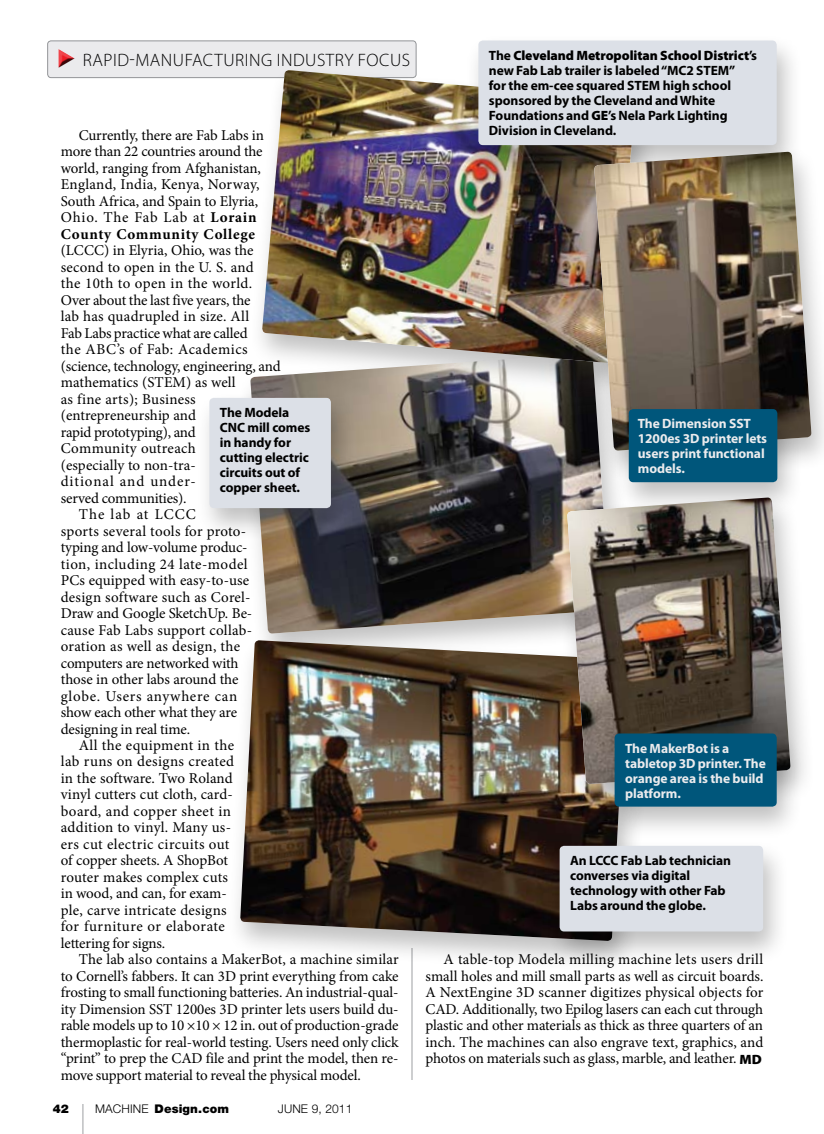
<style>
.page{position:relative;width:824px;height:1134px;background:#fff}
.page>*{position:absolute;margin:0;border:0;box-sizing:border-box;transform-origin:0 0}
.t1{font:300 18px "Myriad Pro";letter-spacing:.03em;color:#000}
.t2{font:15px/16.5px "Minion Pro";letter-spacing:-.005em;color:#000}
.t3{font:15px "Minion Pro";letter-spacing:.025em;color:#000}
.t4{font:15px "Minion Pro";letter-spacing:.015em;color:#000}
.t5{font:15px "Minion Pro";letter-spacing:.02em;color:#000}
.t6{font:15px "Minion Pro";letter-spacing:.03em;color:#000}
.t7{font:15px "Minion Pro";letter-spacing:.035em;color:#000}
.t8{font:15px "Minion Pro";letter-spacing:.045em;color:#000}
.t9{font:15px "Minion Pro";letter-spacing:.06em;color:#000}
.t10{font:15px "Minion Pro";letter-spacing:.065em;color:#000}
.t11{font:700 13.5px/15px "Myriad Pro";letter-spacing:-.005em;color:#000}
.t12{font:700 13.5px/15px "Myriad Pro";letter-spacing:-.005em;color:#ebebed}
.t13{font:900 12px "Helvetica Neue LT Std";letter-spacing:.01em;color:#000}
.t14{font:300 12px "Helvetica Neue LT Std";letter-spacing:.01em;color:#000}
.s1{font-weight:900}
.s2{font-weight:700}
.s3{font-family:"Myriad Pro";font-weight:900;font-size:13.5px}
.s4{font-weight:300}
</style>
<div class="page">
<hr style="left:411px;top:948px;width:1px;height:132px;background:#9d9fa2">
<div style="left:48px;top:41px;width:368px;height:37px;background:#ebebed;border-radius:3px"></div>
<div style="left:47px;top:41px;width:369px;height:37px;border:1px solid #939598;border-radius:3px"></div>
<img style="left:257px;top:394px;width:353px;height:239px">
<div style="left:247px;top:62px;width:412px;height:332px;background:#000;opacity:.25"></div>
<img style="left:262px;top:70px;width:317px;height:293px">
<div style="left:225px;top:633px;width:425px;height:339px;background:#000;opacity:.25"></div>
<img style="left:240px;top:640px;width:359px;height:301px">
<div style="left:579px;top:144px;width:245px;height:338px;background:#000;opacity:.25"></div>
<img style="left:594px;top:152px;width:217px;height:299px">
<div style="left:552px;top:490px;width:262px;height:325px;background:#000;opacity:.25"></div>
<img style="left:567px;top:498px;width:223px;height:286px">
<div style="left:194px;top:390px;width:162px;height:151px;background:#000;opacity:.25"></div>
<div style="left:209px;top:398px;width:122px;height:110px;background:#dce0e7;border-radius:4px"></div>
<div style="left:613px;top:401px;width:189px;height:114px;background:#000;opacity:.25"></div>
<div style="left:628px;top:409px;width:149px;height:73px;background:#00567b;border-radius:4px"></div>
<div style="left:544px;top:838px;width:244px;height:126px;background:#000;opacity:.25"></div>
<div style="left:559px;top:846px;width:204px;height:86px;background:#dce0e7;border-radius:4px"></div>
<div style="left:463px;top:32px;width:338px;height:146px;background:#000;opacity:.25"></div>
<div style="left:478px;top:41px;width:298px;height:104px;background:#dce0e7;border-radius:4px"></div>
<div style="left:599px;top:725px;width:202px;height:114px;background:#000;opacity:.25"></div>
<div style="left:614px;top:734px;width:162px;height:73px;background:#00567b;border-radius:4px"></div>
<hr style="left:82px;top:1104px;width:1px;height:30px;background:#9d9fa2">
<svg style="left:59px;top:58px;width:16px;height:10px"></svg>
<p class="t11" style="left:489px;top:47px;width:270px">The <span class="s1">Cleveland Metropolitan School District</span>’s new Fab Lab trailer is labeled “MC2 STEM”<br>for the em-cee squared STEM high school sponsored by the Cleveland and White Foundations and <span class="s1">GE</span>’s Nela Park Lighting Division in Cleveland.</p>
<p class="t1" style="left:83px;top:50px;width:329px">RAPID-MANUFACTURING INDUSTRY FOCUS</p>
<p class="t2" style="left:61px;top:127px;width:205px;text-indent:18px">Currently, there are Fab Labs in more than 22 countries around the world, ranging from Afghanistan,<br>England, India, Kenya, Norway,<br>South Africa, and Spain to Elyria,<br>Ohio. The Fab Lab at <span class="s2">Lorain<br>County Community College</span></p>
<p class="t2" style="left:61px;top:242px;width:194px">(LCCC) in Elyria, Ohio, was the</p>
<p class="t2" style="left:61px;top:259px;width:194px">second to open in the U. S. and</p>
<p class="t3" style="left:61px;top:273px;width:193px">the 10th to open in the world.</p>
<p class="t2" style="left:61px;top:292px;width:191px">Over about the last five years, the</p>
<p class="t4" style="left:61px;top:306px;width:190px">lab has quadrupled in size. All</p>
<p class="t2" style="left:61px;top:325px;width:188px">Fab Labs practice what are called</p>
<p class="t7" style="left:61px;top:339px;width:188px">the ABC’s of Fab: Academics</p>
<p class="t2" style="left:61px;top:358px;width:221px">(science, technology, engineering, and</p>
<p class="t2" style="left:61px;top:374px;width:176px">mathematics (STEM) as well</p>
<p class="t5" style="left:61px;top:389px;width:136px">as fine arts); Business</p>
<p class="t2" style="left:61px;top:407px;width:137px">(entrepreneurship and</p>
<p class="t2" style="left:61px;top:424px;width:136px">rapid prototyping), and</p>
<p class="t5" style="left:61px;top:438px;width:137px">Community outreach</p>
<p class="t2" style="left:61px;top:457px;width:136px">(especially to non-tra-</p>
<p class="t9" style="left:61px;top:471px;width:137px">ditional and under-</p>
<p class="t2" style="left:61px;top:490px;width:127px">served communities).</p>
<p class="t10" style="left:79px;top:504px;width:118px">The lab at LCCC</p>
<p class="t4" style="left:61px;top:521px;width:187px">sports several tools for proto-</p>
<p class="t2" style="left:61px;top:539px;width:188px">typing and low-volume produc-</p>
<p class="t6" style="left:61px;top:554px;width:188px">tion, including 24 late-model</p>
<p class="t2" style="left:61px;top:572px;width:190px">PCs equipped with easy-to-use</p>
<p class="t4" style="left:61px;top:587px;width:191px">design software such as Corel-</p>
<p class="t2" style="left:61px;top:605px;width:193px">Draw and Google SketchUp. Be-</p>
<p class="t2" style="left:61px;top:622px;width:193px">cause Fab Labs support collab-</p>
<p class="t5" style="left:61px;top:636px;width:181px">oration as well as design, the</p>
<p class="t2" style="left:61px;top:655px;width:179px">computers are networked with</p>
<p class="t2" style="left:61px;top:671px;width:179px">those in other labs around the</p>
<p class="t8" style="left:61px;top:686px;width:178px">globe. Users anywhere can</p>
<p class="t2" style="left:61px;top:704px;width:178px">show each other what they are</p>
<p class="t2" style="left:61px;top:721px;width:131px">designing in real time.</p>
<p class="t3" style="left:79px;top:735px;width:157px">All the equipment in the</p>
<p class="t3" style="left:61px;top:752px;width:175px">lab runs on designs created</p>
<p class="t2" style="left:61px;top:770px;width:173px">in the software. Two Roland</p>
<p class="t2" style="left:61px;top:787px;width:173px">vinyl cutters cut cloth, card-</p>
<p class="t3" style="left:61px;top:801px;width:172px">board, and copper sheet in</p>
<p class="t4" style="left:61px;top:818px;width:172px">addition to vinyl. Many us-</p>
<p class="t3" style="left:61px;top:834px;width:170px">ers cut electric circuits out</p>
<p class="t2" style="left:61px;top:853px;width:169px">of copper sheets. A ShopBot</p>
<p class="t2" style="left:61px;top:869px;width:169px">router makes complex cuts</p>
<p class="t2" style="left:61px;top:886px;width:167px">in wood, and can, for exam-</p>
<p class="t5" style="left:61px;top:900px;width:167px">ple, carve intricate designs</p>
<p class="t6" style="left:61px;top:917px;width:166px">for furniture or elaborate</p>
<p class="t2" style="left:61px;top:935px;width:106px">lettering for signs.</p>
<p class="t2" style="left:79px;top:952px;width:321px">The lab also contains a MakerBot, a machine similar</p>
<p class="t2" style="left:61px;top:968px;width:339px">to Cornell’s fabbers. It can 3D print everything from cake</p>
<p class="t2" style="left:61px;top:985px;width:339px">frosting to small functioning batteries. An industrial-qual-</p>
<p class="t2" style="left:61px;top:1001px;width:339px">ity Dimension SST 1200es 3D printer lets users build du-</p>
<p class="t2" style="left:61px;top:1018px;width:339px">rable models up to 10 ×10 × 12 in. out of production-grade</p>
<p class="t2" style="left:61px;top:1034px;width:339px">thermoplastic for real-world testing. Users need only click</p>
<p class="t2" style="left:61px;top:1051px;width:339px">“print” to prep the CAD file and print the model, then re-</p>
<p class="t2" style="left:61px;top:1067px;width:301px">move support material to reveal the physical model.</p>
<p class="t11" style="left:220px;top:405px;width:92px">The Modela<br>CNC mill comes in handy for cutting electric circuits out of copper sheet.</p>
<p class="t12" style="left:637px;top:416px;width:131px">The Dimension SST<br>1200es 3D printer lets users print functional models.</p>
<p class="t12" style="left:625px;top:740px;width:142px">The MakerBot is a tabletop 3D printer. The orange area is the build platform.</p>
<p class="t11" style="left:570px;top:852px;width:162px">An LCCC Fab Lab technician converses via digital technology with other Fab<br>Labs around the globe.</p>
<p class="t2" style="left:425px;top:952px;width:339px;text-align:justify;text-indent:18px">A table-top Modela milling machine lets users drill small holes and mill small parts as well as circuit boards.<br>A NextEngine 3D scanner digitizes physical objects for CAD. Additionally, two Epilog lasers can each cut through plastic and other materials as thick as three quarters of an inch. The machines can also engrave text, graphics, and photos on materials such as glass, marble, and leather. <span class="s3">md</span></p>
<p class="t13" style="left:53px;top:1102px;width:18px">42</p>
<p class="t13" style="left:95px;top:1102px;width:135px"><span class="s4">MACHINE</span> Design.com</p>
<p class="t14" style="left:278px;top:1101px;width:76px">JUNE 9, 2011</p>
</div>
